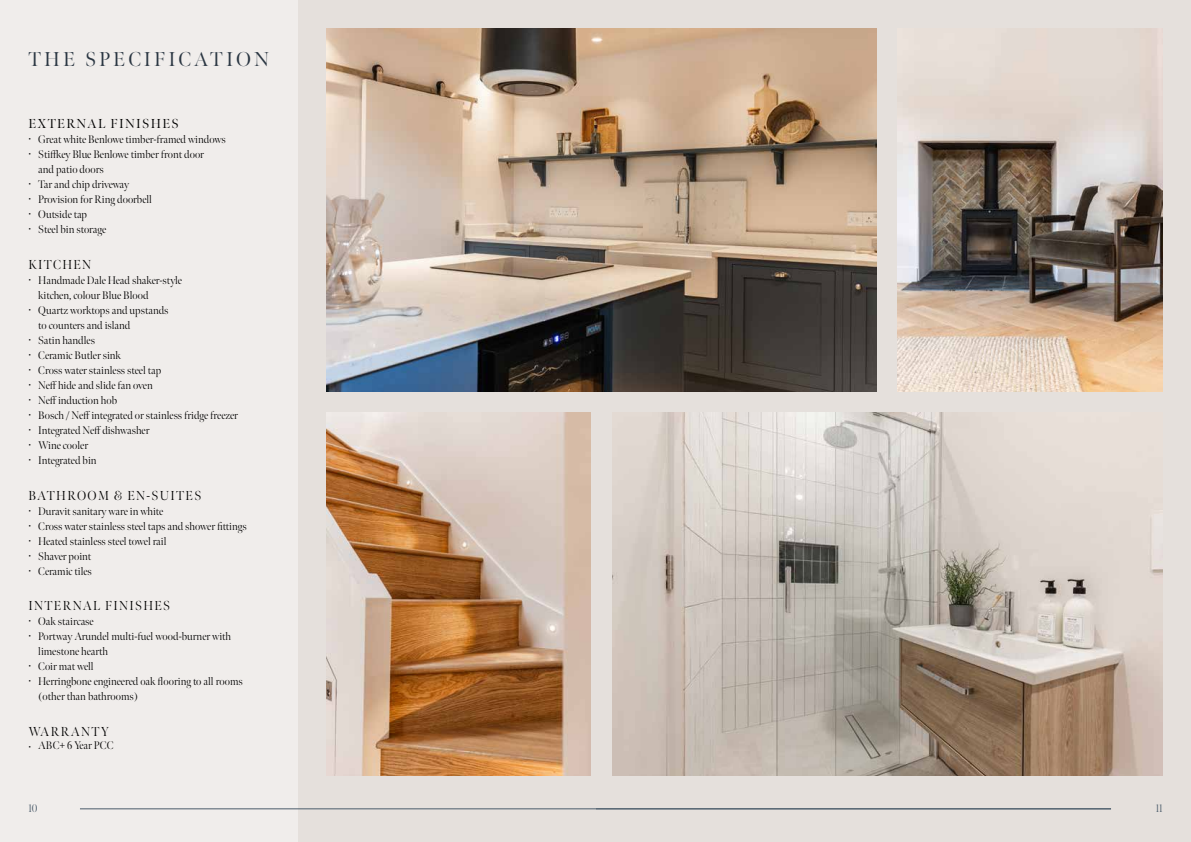
<style>
.page{position:relative;width:1191px;height:842px;background:#fff}
.page>*{position:absolute;margin:0;border:0;box-sizing:border-box;transform-origin:0 0}
.t1{font:20px "Meno Banner";letter-spacing:.15em;color:#2a3642}
.t2{font:300 13px "Meno Banner";letter-spacing:.1em;color:#000}
.t3{font:13px "Meno Banner";letter-spacing:.1em;color:#000}
.t4{font:300 11px/15px "Meno Banner";color:#000}
.t5{font:300 11px "Meno Banner";color:#4b5c6b}
.s1{font-size:7px}
</style>
<div class="page">
<div style="left:595px;top:0;width:596px;height:842px;background:#e5e0dc"></div>
<div style="left:298px;top:0;width:297px;height:842px;background:#e5e0dc"></div>
<div style="left:0;top:0;width:298px;height:842px;background:#f0edeb"></div>
<hr style="left:80px;top:809px;width:1031px;height:1px;background:#4b5c6b">
<img style="left:898px;top:28px;width:264px;height:363px">
<img style="left:326px;top:28px;width:550px;height:363px">
<img style="left:326px;top:413px;width:265px;height:363px">
<img style="left:612px;top:413px;width:550px;height:363px">
<h1 class="t1" style="left:28px;top:47px;width:242px">THE SPECIFICATION</h1>
<p class="t3" style="left:28px;top:116px;width:152px">EXTERNAL FINISHES</p>
<p class="t4" style="left:28px;top:132px;width:199px"><sup>•</sup> Great white Benlowe timber-framed windows</p>
<p class="t4" style="left:38px;top:147px;width:167px;text-indent:-10px"><sup>•</sup> Stiffkey Blue Benlowe timber front door and patio doors</p>
<p class="t4" style="left:28px;top:177px;width:102px"><sup>•</sup> Tar and chip driveway</p>
<p class="t4" style="left:28px;top:192px;width:125px"><sup>•</sup> Provision for Ring doorbell</p>
<p class="t4" style="left:28px;top:207px;width:60px"><sup>•</sup> Outside tap</p>
<p class="t4" style="left:28px;top:222px;width:79px"><sup>•</sup> Steel bin storage</p>
<p class="t2" style="left:28px;top:257px;width:65px">KITCHEN</p>
<p class="t4" style="left:38px;top:273px;width:145px;text-indent:-10px"><sup>•</sup> Handmade Dale Head shaker-style kitchen, colour Blue Blood</p>
<p class="t4" style="left:38px;top:303px;width:132px;text-indent:-10px"><sup>•</sup> Quartz worktops and upstands to counters and island</p>
<p class="t4" style="left:28px;top:333px;width:68px"><sup>•</sup> Satin handles</p>
<p class="t4" style="left:28px;top:348px;width:94px"><sup>•</sup> Ceramic Butler sink</p>
<p class="t4" style="left:28px;top:363px;width:134px"><sup>•</sup> Cross water stainless steel tap</p>
<p class="t4" style="left:28px;top:378px;width:126px"><sup>•</sup> Neff hide and slide fan oven</p>
<p class="t4" style="left:28px;top:393px;width:90px"><sup>•</sup> Neff induction hob</p>
<p class="t4" style="left:28px;top:408px;width:211px"><sup>•</sup> Bosch / Neff integrated or stainless fridge freezer</p>
<p class="t4" style="left:28px;top:423px;width:123px"><sup>•</sup> Integrated Neff dishwasher</p>
<p class="t4" style="left:28px;top:438px;width:61px"><sup>•</sup> Wine cooler</p>
<p class="t4" style="left:28px;top:453px;width:70px"><sup>•</sup> Integrated bin</p>
<p class="t2" style="left:28px;top:487px;width:174px">BATHROOM &amp; EN-SUITES</p>
<p class="t4" style="left:28px;top:503px;width:136px"><sup>•</sup> Duravit sanitary ware in white</p>
<p class="t4" style="left:28px;top:518px;width:220px"><sup>•</sup> Cross water stainless steel taps and shower fittings</p>
<p class="t4" style="left:28px;top:533px;width:140px"><sup>•</sup> Heated stainless steel towel rail</p>
<p class="t4" style="left:28px;top:548px;width:65px"><sup>•</sup> Shaver point</p>
<p class="t4" style="left:28px;top:563px;width:65px"><sup>•</sup> Ceramic tiles</p>
<p class="t2" style="left:28px;top:598px;width:143px">INTERNAL FINISHES</p>
<p class="t4" style="left:28px;top:614px;width:67px"><sup>•</sup> Oak staircase</p>
<p class="t4" style="left:38px;top:629px;width:194px;text-indent:-10px"><sup>•</sup> Portway Arundel multi-fuel wood-burner with limestone hearth</p>
<p class="t4" style="left:28px;top:659px;width:67px"><sup>•</sup> Coir mat well</p>
<p class="t4" style="left:38px;top:674px;width:206px;text-indent:-10px"><sup>•</sup> Herringbone engineered oak flooring to all rooms (other than bathrooms)</p>
<p class="t2" style="left:28px;top:724px;width:82px">WARRANTY</p>
<p class="t4" style="left:28px;top:738px;width:87px"><span class="s1">•</span> ABC+ 6 Year PCC</p>
<p class="t5" style="left:28px;top:802px;width:11px">10</p>
<p class="t5" style="left:1155px;top:802px;width:8px">11</p>
</div>
